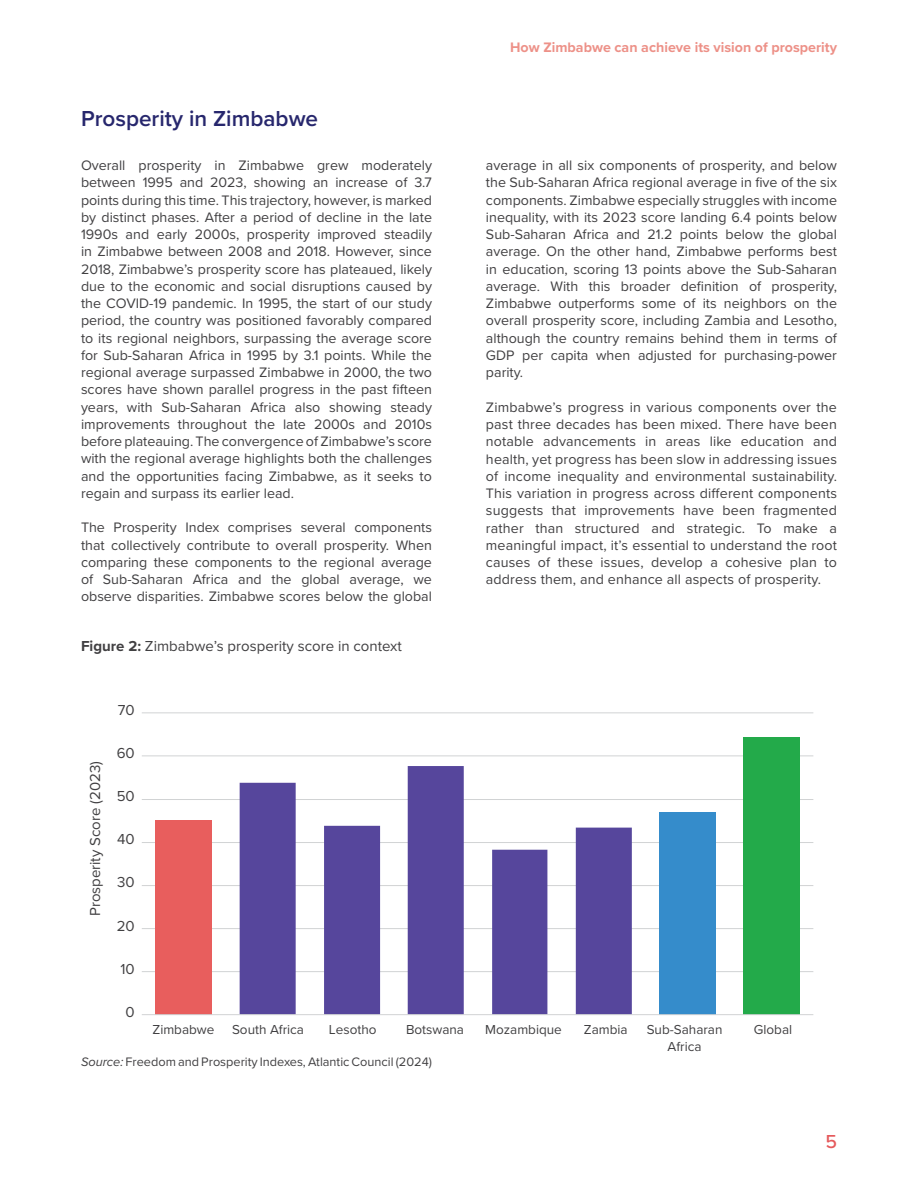
<style>
.page{position:relative;width:918px;height:1188px;background:#fff}
.page>*{position:absolute;margin:0;border:0;box-sizing:border-box;transform-origin:0 0}
.t1{font:600 22.5px "Proxima Nova";color:#27276d}
.t2{font:500 19.5px "Proxima Nova";color:#e55a5c}
.t3{font:15px "Proxima Nova";color:#414042}
.t4{font:14.25px/17.2px "Proxima Nova";color:#414042;text-align:justify}
.t5{font:700 14.25px "Proxima Nova";color:#ed9188}
.t6{font:13.5px/16.5px "Proxima Nova";color:#414042;text-align:center}
.t7{font:12.75px "Proxima Nova";color:#414042}
.s1{font-weight:700}
.s2{font-style:italic}
</style>
<div class="page">
<hr style="left:142px;top:971px;width:671px;height:1px;background:#d1d3d4">
<hr style="left:142px;top:928px;width:671px;height:1px;background:#d1d3d4">
<hr style="left:142px;top:885px;width:671px;height:1px;background:#d1d3d4">
<hr style="left:142px;top:842px;width:671px;height:1px;background:#d1d3d4">
<hr style="left:142px;top:799px;width:671px;height:1px;background:#d1d3d4">
<hr style="left:142px;top:756px;width:671px;height:1px;background:#d1d3d4">
<hr style="left:142px;top:713px;width:671px;height:1px;background:#d1d3d4">
<div style="left:659px;top:812px;width:57px;height:203px;background:#358ccb"></div>
<div style="left:744px;top:737px;width:56px;height:278px;background:#23aa4a"></div>
<svg style="left:240px;top:766px;width:392px;height:248px;fill:#56469c"></svg>
<div style="left:156px;top:820px;width:56px;height:195px;background:#e85e5d"></div>
<hr style="left:142px;top:1014px;width:671px;height:1px;background:#d1d3d4">
<h1 class="t1" style="left:81px;top:101px;width:239px">Prosperity in Zimbabwe</h1>
<p class="t4" style="left:81px;top:156px;width:353px">Overall prosperity in Zimbabwe grew moderately between 1995 and 2023, showing an increase of 3.7 points during this time. This trajectory, however, is marked by distinct phases. After a period of decline in the late 1990s and early 2000s, prosperity improved steadily in Zimbabwe between 2008 and 2018. However, since 2018, Zimbabwe’s prosperity score has plateaued, likely due to the economic and social disruptions caused by the COVID-19 pandemic. In 1995, the start of our study period, the country was positioned favorably compared to its regional neighbors, surpassing the average score for Sub-Saharan Africa in 1995 by 3.1 points. While the regional average surpassed Zimbabwe in 2000, the two scores have shown parallel progress in the past fifteen years, with Sub-Saharan Africa also showing steady improvements throughout the late 2000s and 2010s before plateauing. The convergence of Zimbabwe’s score with the regional average highlights both the challenges and the opportunities facing Zimbabwe, as it seeks to regain and surpass its earlier lead.</p>
<p class="t4" style="left:81px;top:518px;width:353px">The Prosperity Index comprises several components that collectively contribute to overall prosperity. When comparing these components to the regional average of Sub-Saharan Africa and the global average, we observe disparities. Zimbabwe scores below the global</p>
<p class="t3" style="left:81px;top:635px;width:322px"><span class="s1">Figure 2:</span> Zimbabwe’s prosperity score in context</p>
<p class="t3" style="left:118px;top:699px;width:18px">70</p>
<p class="t3" style="left:84px;top:916px;width:156px;rotate:-90deg">Prosperity Score (2023)</p>
<p class="t3" style="left:117px;top:742px;width:20px">60</p>
<p class="t3" style="left:117px;top:785px;width:20px">50</p>
<p class="t3" style="left:117px;top:828px;width:19px">40</p>
<p class="t3" style="left:117px;top:871px;width:19px">30</p>
<p class="t3" style="left:117px;top:915px;width:19px">20</p>
<p class="t3" style="left:121px;top:958px;width:16px">10</p>
<p class="t3" style="left:126px;top:1001px;width:11px">0</p>
<p class="t5" style="left:510px;top:36px;width:328px">How Zimbabwe can achieve its vision of prosperity</p>
<p class="t4" style="left:486px;top:156px;width:353px">average in all six components of prosperity, and below the Sub-Saharan Africa regional average in five of the six components. Zimbabwe especially struggles with income inequality, with its 2023 score landing 6.4 points below Sub-Saharan Africa and 21.2 points below the global average. On the other hand, Zimbabwe performs best in education, scoring 13 points above the Sub-Saharan average. With this broader definition of prosperity, Zimbabwe outperforms some of its neighbors on the overall prosperity score, including Zambia and Lesotho, although the country remains behind them in terms of GDP per capita when adjusted for purchasing-power parity.</p>
<p class="t4" style="left:486px;top:398px;width:353px">Zimbabwe’s progress in various components over the past three decades has been mixed. There have been notable advancements in areas like education and health, yet progress has been slow in addressing issues of income inequality and environmental sustainability.<br>This variation in progress across different components suggests that improvements have been fragmented rather than structured and strategic. To make a meaningful impact, it’s essential to understand the root causes of these issues, develop a cohesive plan to address them, and enhance all aspects of prosperity.</p>
<p class="t6" style="left:152px;top:1021px;width:63px">Zimbabwe</p>
<p class="t6" style="left:232px;top:1021px;width:73px">South Africa</p>
<p class="t6" style="left:329px;top:1021px;width:49px">Lesotho</p>
<p class="t6" style="left:406px;top:1021px;width:60px">Botswana</p>
<p class="t6" style="left:485px;top:1021px;width:78px">Mozambique</p>
<p class="t6" style="left:584px;top:1021px;width:45px">Zambia</p>
<p class="t6" style="left:754px;top:1021px;width:40px">Global</p>
<p class="t6" style="left:647px;top:1021px;width:77px">Sub-Saharan<br>Africa</p>
<p class="t7" style="left:81px;top:1052px;width:353px"><span class="s2">Source:</span> Freedom and Prosperity Indexes, Atlantic Council (2024)</p>
<h2 class="t2" style="left:825px;top:1127px;width:13px">5</h2>
</div>
